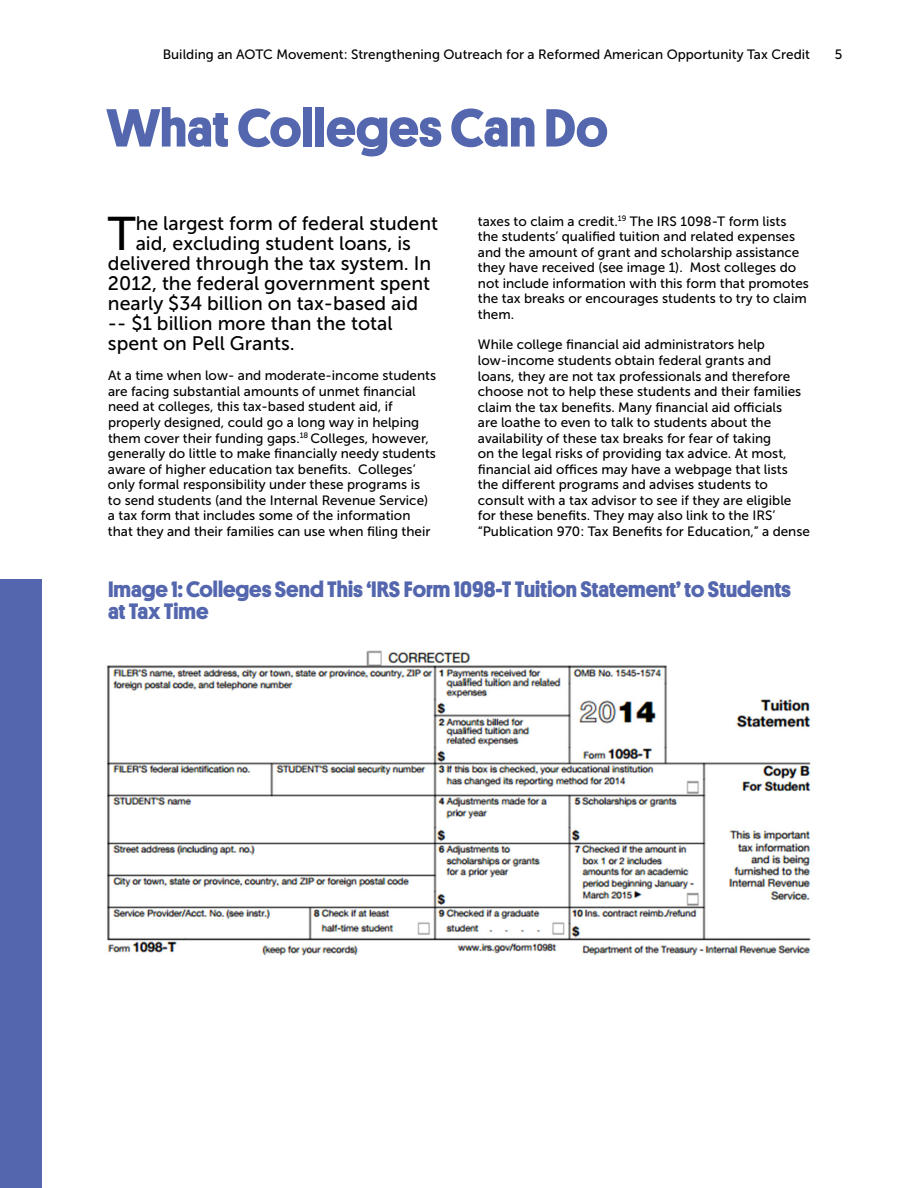
<style>
.page{position:relative;width:918px;height:1188px;background:#fff}
.page>*{position:absolute;margin:0;border:0;box-sizing:border-box;transform-origin:0 0}
.t1{font:700 54px "Platform";color:#5467ae}
.t2{font:47.1px "Museo Sans 500";color:#000}
.t3{font:700 22.5px/22.5px "Platform";color:#5467ae}
.t4{font:19.5px "Museo Sans 500";color:#000}
.t5{font:13.5px/15.5px "Museo Sans 500";color:#000}
</style>
<div class="page">
<img style="left:107px;top:650px;width:704px;height:306px">
<div style="left:0;top:580px;width:41px;height:608px;background:#5467ae"></div>
<p class="t5" style="left:163px;top:46px;width:649px">Building an AOTC Movement: Strengthening Outreach for a Reformed American Opportunity Tax Credit</p>
<p class="t5" style="left:835px;top:46px;width:9px">5</p>
<h1 class="t1" style="left:106px;top:88px;width:503px">What Colleges Can Do</h1>
<h2 class="t2" style="left:108px;top:208px;width:29px">T</h2>
<h3 class="t4" style="left:136px;top:213px;width:304px">he largest form of federal student</h3>
<h3 class="t4" style="left:136px;top:232px;width:277px">aid, excluding student loans, is</h3>
<h3 class="t4" style="left:108px;top:252px;width:325px">delivered through the tax system. In</h3>
<h3 class="t4" style="left:108px;top:272px;width:324px">2012, the federal government spent</h3>
<h3 class="t4" style="left:108px;top:292px;width:312px">nearly $34 billion on tax-based aid</h3>
<h3 class="t4" style="left:108px;top:313px;width:286px">-- $1 billion more than the total</h3>
<h3 class="t4" style="left:108px;top:333px;width:188px">spent on Pell Grants.</h3>
<p class="t5" style="left:108px;top:368px;width:330px">At a time when low- and moderate-income students are facing substantial amounts of unmet financial need at colleges, this tax-based student aid, if properly designed, could go a long way in helping them cover their funding gaps.<sup>18</sup> Colleges, however, generally do little to make financially needy students aware of higher education tax benefits. Colleges’ only formal responsibility under these programs is to send students (and the Internal Revenue Service) a tax form that includes some of the information that they and their families can use when filing their</p>
<p class="t5" style="left:478px;top:213px;width:333px">taxes to claim a credit.<sup>19</sup> The IRS 1098-T form lists the students’ qualified tuition and related expenses and the amount of grant and scholarship assistance they have received (see image 1). Most colleges do not include information with this form that promotes the tax breaks or encourages students to try to claim them.</p>
<p class="t5" style="left:478px;top:337px;width:334px">While college financial aid administrators help low-income students obtain federal grants and loans, they are not tax professionals and therefore choose not to help these students and their families claim the tax benefits. Many financial aid officials<br>are loathe to even to talk to students about the availability of these tax breaks for fear of taking<br>on the legal risks of providing tax advice. At most, financial aid offices may have a webpage that lists the different programs and advises students to consult with a tax advisor to see if they are eligible for these benefits. They may also link to the IRS’ “Publication 970: Tax Benefits for Education,” a dense</p>
<h3 class="t3" style="left:108px;top:576px;width:685px">Image 1: Colleges Send This ‘IRS Form 1098-T Tuition Statement’ to Students at Tax Time</h3>
</div>
